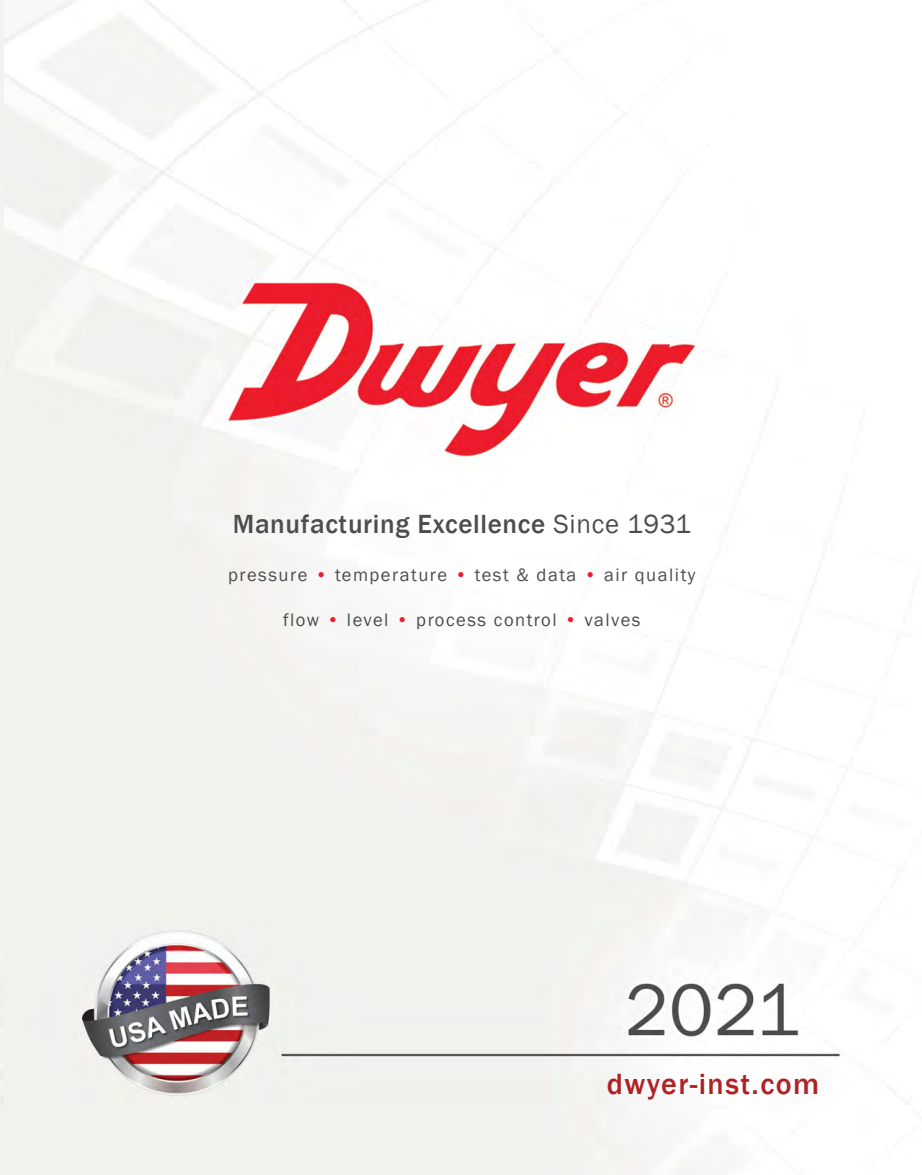
<style>
.page{position:relative;width:922px;height:1175px;background:#fff}
.page>*{position:absolute;margin:0;border:0;box-sizing:border-box;transform-origin:0 0}
.t1{font:500 30px "Franklin Gothic";letter-spacing:.05em;color:#af2123}
.t2{font:500 27px "Franklin Gothic";letter-spacing:.025em;color:#4d4d4f}
.t3{font:18.6px "Franklin Gothic";letter-spacing:.08em;color:#4d4d4f}
.s1{font-weight:400}
.s2{color:#ea1d2d}
</style>
<div class="page">
<img style="left:3px;top:0;width:905px;height:1174px">
<h2 class="t2" style="left:233px;top:507px;width:459px">Manufacturing Excellence <span class="s1">Since 1931</span></h2>
<p class="t3" style="left:228px;top:563px;width:469px">pressure <span class="s2">•</span> temperature <span class="s2">•</span> test &amp; data <span class="s2">•</span> air quality</p>
<p class="t3" style="left:283px;top:608px;width:359px">flow <span class="s2">•</span> level <span class="s2">•</span> process control <span class="s2">•</span> valves</p>
<h1 class="t1" style="left:606px;top:1065px;width:214px">dwyer-inst.com</h1>
</div>
